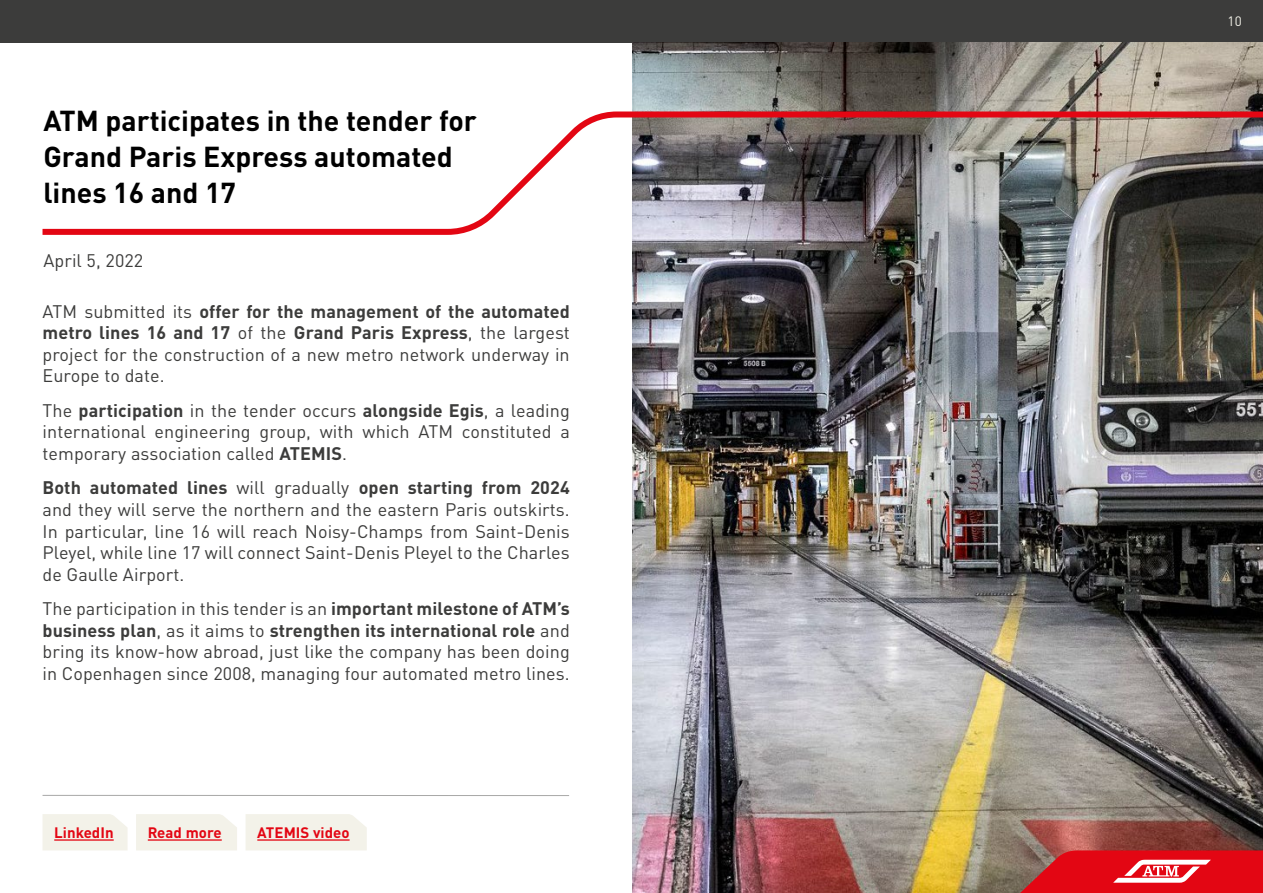
<style>
.page{position:relative;width:1263px;height:893px;background:#fff}
.page>*{position:absolute;margin:0;border:0;box-sizing:border-box;transform-origin:0 0}
.t1{font:700 28.5px/36px "DIN Pro";color:#000}
.t2{font:18px/21.6px "DIN Pro";letter-spacing:.005em;color:#3c3c3b;text-align:justify}
.t3{font:700 15px "DIN Pro";letter-spacing:.005em;color:#e30613}
.t4{font:13.5px "DIN Pro";color:#f3f2e9}
.s1{font-weight:700}
</style>
<div class="page">
<div style="left:0;top:0;width:1263px;height:43px;background:#3c3c3b"></div>
<img style="left:632px;top:43px;width:631px;height:850px">
<div style="left:246px;top:814px;width:121px;height:36px;background:#f3f2e9"></div>
<hr style="left:257px;top:839px;width:93px;height:2px;background:#e30613">
<div style="left:43px;top:814px;width:85px;height:36px;background:#f3f2e9"></div>
<hr style="left:54px;top:839px;width:60px;height:2px;background:#e30613">
<div style="left:136px;top:814px;width:101px;height:36px;background:#f3f2e9"></div>
<hr style="left:148px;top:839px;width:74px;height:2px;background:#e30613">
<hr style="left:43px;top:795px;width:526px;height:1px;background:#a8a8a7">
<svg style="left:42px;top:108px;width:1221px;height:130px"></svg>
<svg style="left:998px;top:850px;width:265px;height:43px;background:#d42e35"></svg>
<h1 class="t1" style="left:43px;top:99px;width:435px">ATM participates in the tender for<br>Grand Paris Express automated lines 16 and 17</h1>
<p class="t2" style="left:43px;top:248px;width:101px">April 5, 2022</p>
<p class="t2" style="left:43px;top:299px;width:529px">ATM submitted its <span class="s1">offer for the management of the automated metro lines 16 and 17</span> of the <span class="s1">Grand Paris Express</span>, the largest project for the construction of a new metro network underway in Europe to date.</p>
<p class="t2" style="left:43px;top:398px;width:529px">The <span class="s1">participation</span> in the tender occurs <span class="s1">alongside Egis</span>, a leading international engineering group, with which ATM constituted a temporary association called <span class="s1">ATEMIS</span>.</p>
<p class="t2" style="left:43px;top:475px;width:529px"><span class="s1">Both automated lines</span> will gradually <span class="s1">open starting from 2024 </span>and they will serve the northern and the eastern Paris outskirts.<br>In particular, line 16 will reach Noisy-Champs from Saint-Denis Pleyel, while line 17 will connect Saint-Denis Pleyel to the Charles de Gaulle Airport.</p>
<p class="t2" style="left:43px;top:596px;width:529px">The participation in this tender is an <span class="s1">important milestone of ATM’s business plan</span>, as it aims to <span class="s1">strengthen its international role</span> and bring its know-how abroad, just like the company has been doing in Copenhagen since 2008, managing four automated metro lines.</p>
<p class="t3" style="left:54px;top:820px;width:61px">LinkedIn</p>
<p class="t3" style="left:148px;top:820px;width:75px">Read more</p>
<p class="t3" style="left:257px;top:820px;width:94px">ATEMIS video</p>
<p class="t4" style="left:1227px;top:11px;width:16px">10</p>
</div>
